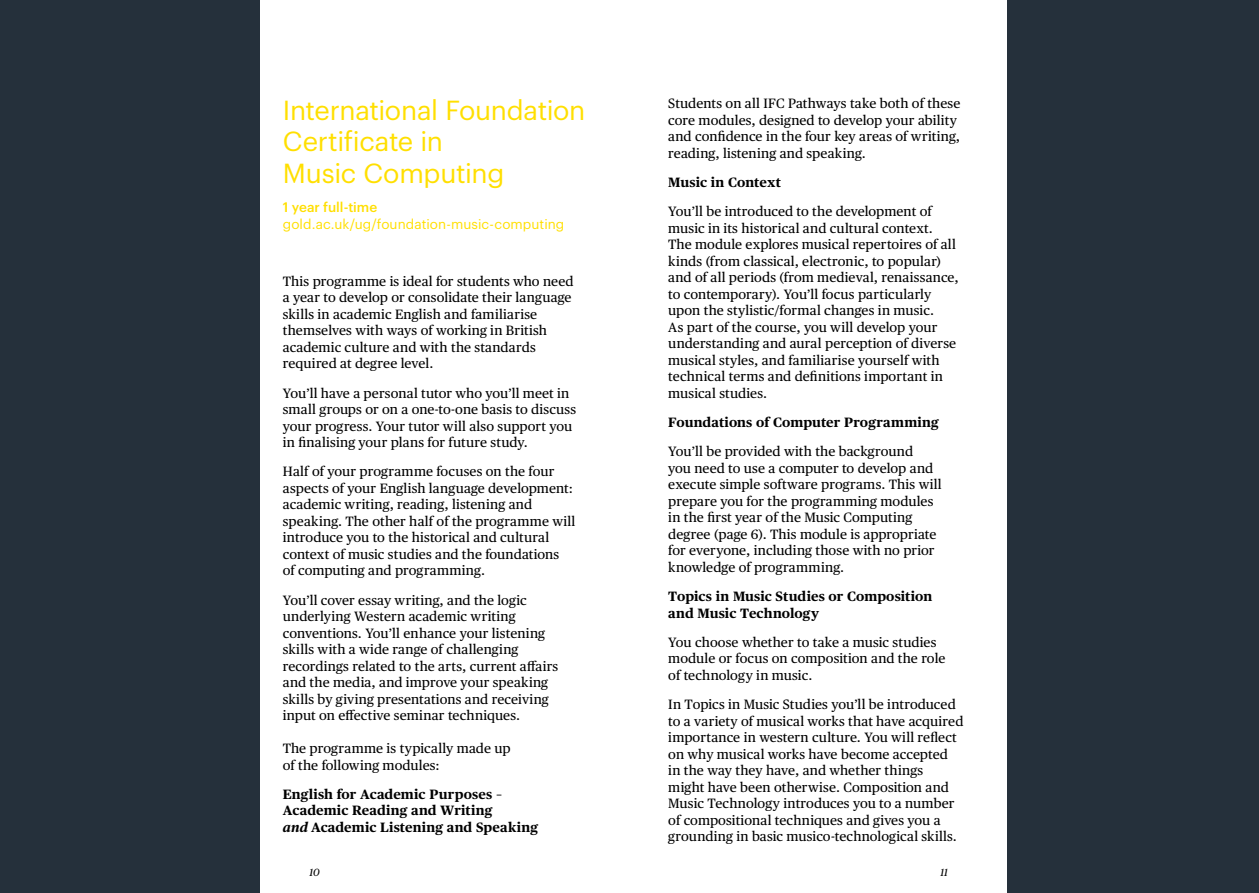
<style>
.page{position:relative;width:1259px;height:893px;background:#fff}
.page>*{position:absolute;margin:0;border:0;box-sizing:border-box;transform-origin:0 0}
.t1{font:27px/31.5px "Graphik";letter-spacing:-.01em;color:#ffdf00}
.t2{font:13.5px/16.5px "Publico Text";letter-spacing:.01em;color:#000}
.t3{font:700 13.5px/16.5px "Publico Text";letter-spacing:.005em;color:#000}
.t4{font:13.5px "Graphik";letter-spacing:.005em;color:#ffdf00}
.t5{font:500 13.5px "Graphik";color:#ffdf00}
.t6{font:italic 10.5px "Publico Text";color:#000}
.s1{font-style:italic}
</style>
<div class="page">
<div style="left:1007px;top:0;width:252px;height:893px;background:#25303b"></div>
<div style="left:0;top:0;width:259px;height:893px;background:#25303b"></div>
<h1 class="t1" style="left:283px;top:92px;width:304px">International Foundation<br>Certificate in<br>Music Computing</h1>
<p class="t5" style="left:283px;top:197px;width:96px">1 year full-time</p>
<p class="t4" style="left:283px;top:214px;width:283px">gold.ac.uk/ug/foundation-music-computing</p>
<p class="t2" style="left:283px;top:272px;width:292px">This programme is ideal for students who need a year to develop or consolidate their language skills in academic English and familiarise themselves with ways of working in British academic culture and with the standards required at degree level.</p>
<p class="t2" style="left:283px;top:384px;width:295px">You’ll have a personal tutor who you’ll meet in small groups or on a one-to-one basis to discuss your progress. Your tutor will also support you in finalising your plans for future study.</p>
<p class="t2" style="left:283px;top:463px;width:294px">Half of your programme focuses on the four aspects of your English language development: academic writing, reading, listening and speaking. The other half of the programme will introduce you to the historical and cultural context of music studies and the foundations<br>of computing and programming.</p>
<p class="t2" style="left:283px;top:591px;width:277px">You’ll cover essay writing, and the logic underlying Western academic writing conventions. You’ll enhance your listening skills with a wide range of challenging recordings related to the arts, current affairs and the media, and improve your speaking skills by giving presentations and receiving input on effective seminar techniques.</p>
<p class="t2" style="left:283px;top:739px;width:229px">The programme is typically made up of the following modules:</p>
<p class="t3" style="left:283px;top:785px;width:257px">English for Academic Purposes –<br>Academic Reading and Writing<br><span class="s1">and</span> Academic Listening and Speaking</p>
<p class="t2" style="left:668px;top:94px;width:294px">Students on all IFC Pathways take both of these core modules, designed to develop your ability and confidence in the four key areas of writing, reading, listening and speaking.</p>
<p class="t3" style="left:668px;top:173px;width:114px">Music in Context</p>
<p class="t2" style="left:668px;top:202px;width:292px">You’ll be introduced to the development of music in its historical and cultural context.<br>The module explores musical repertoires of all kinds (from classical, electronic, to popular) and of all periods (from medieval, renaissance, to contemporary). You’ll focus particularly upon the stylistic/formal changes in music.<br>As part of the course, you will develop your understanding and aural perception of diverse musical styles, and familiarise yourself with technical terms and definitions important in musical studies.</p>
<p class="t3" style="left:668px;top:413px;width:272px">Foundations of Computer Programming</p>
<p class="t2" style="left:668px;top:442px;width:275px">You’ll be provided with the background<br>you need to use a computer to develop and execute simple software programs. This will prepare you for the programming modules in the first year of the Music Computing degree (page 6). This module is appropriate for everyone, including those with no prior knowledge of programming.</p>
<p class="t3" style="left:668px;top:587px;width:266px">Topics in Music Studies or Composition and Music Technology</p>
<p class="t2" style="left:668px;top:633px;width:279px">You choose whether to take a music studies module or focus on composition and the role of technology in music.</p>
<p class="t2" style="left:668px;top:695px;width:297px">In Topics in Music Studies you’ll be introduced to a variety of musical works that have acquired importance in western culture. You will reflect on why musical works have become accepted in the way they have, and whether things<br>might have been otherwise. Composition and Music Technology introduces you to a number of compositional techniques and gives you a grounding in basic musico-technological skills.</p>
<p class="t6" style="left:310px;top:864px;width:12px">10</p>
<p class="t6" style="left:940px;top:864px;width:9px">11</p>
</div>
